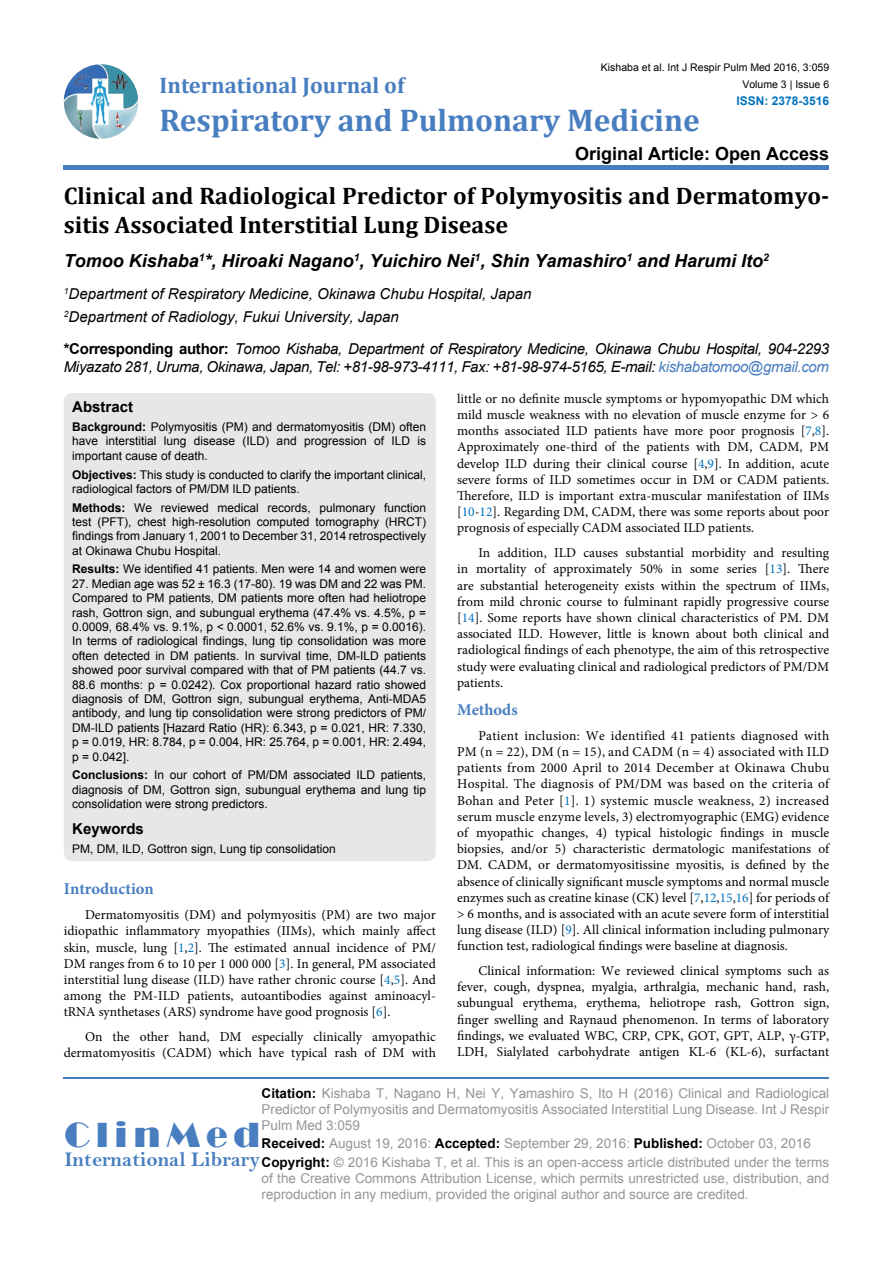
<style>
.page{position:relative;width:893px;height:1263px;background:#fff}
.page>*{position:absolute;margin:0;border:0;box-sizing:border-box;transform-origin:0 0}
.t1{font:36px "Broadway";letter-spacing:.16em;color:#487ec0}
.t2{font:700 31.5px "Cambria";color:#487ec0}
.t3{font:700 24px/28.8px "Cambria";color:#000}
.t4{font:700 22.5px "Cambria";color:#487ec0}
.t5{font:21px "Bell MT Bold";color:#487ec0}
.t6{font:italic 700 18px "Arial";color:#000}
.t7{font:700 18px "Arial";color:#000}
.t8{font:700 16.5px "Minion Pro";color:#487ec0}
.t9{font:italic 15px/18px "Arial";letter-spacing:-.02em;color:#000}
.t10{font:italic 15px/22.2px "Arial";color:#000}
.t11{font:700 15px "Arial";color:#000}
.t12{font:13.5px/16.2px "Minion Pro";color:#000;text-align:justify}
.t13{font:13.5px/16.2px "Arial";color:#939598}
.t14{font:12px/14.4px "Arial";color:#000;text-align:justify}
.t15{font:700 12px "Arial";color:#0072bc}
.t16{font:10.5px "Arial";color:#000}
.s1{font-weight:700;font-style:normal}
.s2{color:#487ec0}
.s3{font-weight:700}
.s4{color:#0072bc}
.s5{font-weight:700;color:#000}
</style>
<div class="page">
<img style="left:64px;top:64px;width:74px;height:75px;border-radius:37px">
<div style="left:64px;top:165px;width:765px;height:5px;background:#487ec0"></div>
<hr style="left:64px;top:1077px;width:765px;height:2px;background:#487ec0">
<div style="left:64px;top:393px;width:372px;height:468px;background:#e6e7e8;border-radius:9px"></div>
<p class="t16" style="left:601px;top:61px;width:230px">Kishaba et al. Int J Respir Pulm Med 2016, 3:059</p>
<p class="t15" style="left:736px;top:92px;width:94px">ISSN: 2378-3516</p>
<h3 class="t4" style="left:160px;top:70px;width:246px">International Journal of</h3>
<h2 class="t2" style="left:160px;top:98px;width:542px">Respiratory and Pulmonary Medicine</h2>
<h3 class="t7" style="left:575px;top:141px;width:256px">Original Article: Open Access</h3>
<p class="t16" style="left:742px;top:77px;width:88px">Volume 3 | Issue 6</p>
<h3 class="t3" style="left:64px;top:181px;width:767px">Clinical and Radiological Predictor of Polymyositis and Dermatomyo&shy;sitis Associated Interstitial Lung Disease</h3>
<h3 class="t6" style="left:64px;top:249px;width:707px">Tomoo Kishaba<sup>1</sup>*, Hiroaki Nagano<sup>1</sup>, Yuichiro Nei<sup>1</sup>, Shin Yamashiro<sup>1</sup> and Harumi Ito<sup>2</sup></h3>
<p class="t10" style="left:64px;top:283px;width:469px"><sup>1</sup>Department of Respiratory Medicine, Okinawa Chubu Hospital, Japan<br><sup>2</sup>Department of Radiology, Fukui University, Japan</p>
<p class="t9" style="left:64px;top:340px;width:767px"><span class="s1">*Corresponding author:</span> Tomoo Kishaba, Department of Respiratory Medicine, Okinawa Chubu Hospital, 904-2293<br>Miyazato 281, Uruma, Okinawa, Japan, Tel: +81-98-973-4111, Fax: +81-98-974-5165, E-mail: <span class="s2">kishabatomoo@gmail.com</span></p>
<p class="t11" style="left:72px;top:397px;width:62px">Abstract</p>
<p class="t14" style="left:72px;top:420px;width:355px"><span class="s3">Background:</span> Polymyositis (PM) and dermatomyositis (DM) often have interstitial lung disease (ILD) and progression of ILD is important cause of death.</p>
<p class="t14" style="left:72px;top:467px;width:356px"><span class="s3">Objectives:</span> This study is conducted to clarify the important clinical, radiological factors of PM/DM ILD patients.</p>
<p class="t14" style="left:72px;top:500px;width:355px"><span class="s3">Methods:</span> We reviewed medical records, pulmonary function test (PFT), chest high-resolution computed tomography (HRCT) findings from January 1, 2001 to December 31, 2014 retrospectively at Okinawa Chubu Hospital.</p>
<p class="t14" style="left:72px;top:562px;width:355px"><span class="s3">Results:</span> We identified 41 patients. Men were 14 and women were</p>
<p class="t14" style="left:72px;top:576px;width:356px">27. Median age was 52 ± 16.3 (17-80). 19 was DM and 22 was PM.<br>Compared to PM patients, DM patients more often had heliotrope rash, Gottron sign, and subungual erythema (47.4% vs. 4.5%, p = 0.0009, 68.4% vs. 9.1%, p &lt; 0.0001, 52.6% vs. 9.1%, p = 0.0016).<br>In terms of radiological findings, lung tip consolidation was more often detected in DM patients. In survival time, DM-ILD patients showed poor survival compared with that of PM patients (44.7 vs.<br>88.6 months: p = 0.0242). Cox proportional hazard ratio showed diagnosis of DM, Gottron sign, subungual erythema, Anti-MDA5 antibody, and lung tip consolidation were strong predictors of PM/ DM-ILD patients [Hazard Ratio (HR): 6.343, p = 0.021, HR: 7.330, p = 0.019, HR: 8.784, p = 0.004, HR: 25.764, p = 0.001, HR: 2.494, p = 0.042].</p>
<p class="t14" style="left:72px;top:768px;width:355px"><span class="s3">Conclusions:</span> In our cohort of PM/DM associated ILD patients, diagnosis of DM, Gottron sign, subungual erythema and lung tip consolidation were strong predictors.</p>
<p class="t11" style="left:72px;top:818px;width:73px">Keywords</p>
<p class="t14" style="left:72px;top:841px;width:265px">PM, DM, ILD, Gottron sign, Lung tip consolidation</p>
<p class="t12" style="left:457px;top:390px;width:374px">little or no definite muscle symptoms or hypomyopathic DM which mild muscle weakness with no elevation of muscle enzyme for &gt; 6 months associated ILD patients have more poor prognosis [<span class="s4">7</span>,<span class="s4">8</span>].<br>Approximately one-third of the patients with DM, CADM, PM develop ILD during their clinical course [<span class="s4">4</span>,<span class="s4">9</span>]. In addition, acute severe forms of ILD sometimes occur in DM or CADM patients.<br>Therefore, ILD is important extra-muscular manifestation of IIMs [<span class="s4">10</span>-<span class="s4">12</span>]. Regarding DM, CADM, there was some reports about poor prognosis of especially CADM associated ILD patients.</p>
<p class="t12" style="left:457px;top:545px;width:374px;text-indent:21px">In addition, ILD causes substantial morbidity and resulting in mortality of approximately 50% in some series [<span class="s4">13</span>]. There are substantial heterogeneity exists within the spectrum of IIMs, from mild chronic course to fulminant rapidly progressive course [<span class="s4">14</span>]. Some reports have shown clinical characteristics of PM. DM associated ILD. However, little is known about both clinical and radiological findings of each phenotype, the aim of this retrospective study were evaluating clinical and radiological predictors of PM/DM patients.</p>
<p class="t8" style="left:457px;top:698px;width:62px">Methods</p>
<p class="t12" style="left:457px;top:727px;width:374px;text-indent:21px">Patient inclusion: We identified 41 patients diagnosed with PM (n = 22), DM (n = 15), and CADM (n = 4) associated with ILD patients from 2000 April to 2014 December at Okinawa Chubu Hospital. The diagnosis of PM/DM was based on the criteria of Bohan and Peter [<span class="s4">1</span>]. 1) systemic muscle weakness, 2) increased serum muscle enzyme levels, 3) electromyographic (EMG) evidence of myopathic changes, 4) typical histologic findings in muscle biopsies, and/or 5) characteristic dermatologic manifestations of DM. CADM, or dermatomyositissine myositis, is defined by the absence of clinically significant muscle symptoms and normal muscle enzymes such as creatine kinase (CK) level [<span class="s4">7</span>,<span class="s4">12</span>,<span class="s4">15</span>,<span class="s4">16</span>] for periods of &gt; 6 months, and is associated with an acute severe form of interstitial lung disease (ILD) [<span class="s4">9</span>]. All clinical information including pulmonary function test, radiological findings were baseline at diagnosis.</p>
<p class="t12" style="left:457px;top:963px;width:374px;text-indent:21px">Clinical information: We reviewed clinical symptoms such as fever, cough, dyspnea, myalgia, arthralgia, mechanic hand, rash, subungual erythema, erythema, heliotrope rash, Gottron sign, finger swelling and Raynaud phenomenon. In terms of laboratory findings, we evaluated WBC, CRP, CPK, GOT, GPT, ALP, γ-GTP, LDH, Sialylated carbohydrate antigen KL-6 (KL-6), surfactant</p>
<p class="t8" style="left:64px;top:877px;width:92px">Introduction</p>
<p class="t12" style="left:64px;top:907px;width:374px;text-indent:21px">Dermatomyositis (DM) and polymyositis (PM) are two major idiopathic inflammatory myopathies (IIMs), which mainly affect skin, muscle, lung [<span class="s4">1</span>,<span class="s4">2</span>]. The estimated annual incidence of PM/ DM ranges from 6 to 10 per 1 000 000 [<span class="s4">3</span>]. In general, PM associated interstitial lung disease (ILD) have rather chronic course [<span class="s4">4</span>,<span class="s4">5</span>]. And among the PM-ILD patients, autoantibodies against aminoacyl&shy;tRNA synthetases (ARS) syndrome have good prognosis [<span class="s4">6</span>].</p>
<p class="t12" style="left:64px;top:1029px;width:374px;text-align:right">On the other hand, DM especially clinically amyopathic dermatomyositis (CADM) which have typical rash of DM with</p>
<p class="t13" style="left:262px;top:1085px;width:569px;text-align:justify"><span class="s5">Citation:</span> Kishaba T, Nagano H, Nei Y, Yamashiro S, Ito H (2016) Clinical and Radiological Predictor of Polymyositis and Dermatomyositis Associated Interstitial Lung Disease. Int J Respir Pulm Med 3:059</p>
<p class="t13" style="left:262px;top:1134px;width:569px;line-height:18.3px"><span class="s5">Received:</span> August 19, 2016: <span class="s5">Accepted:</span> September 29, 2016: <span class="s5">Published:</span> October 03, 2016<br><span class="s5">Copyright:</span> © 2016 Kishaba T, et al. This is an open-access article distributed under the terms</p>
<p class="t13" style="left:262px;top:1170px;width:569px">of the Creative Commons Attribution License, which permits unrestricted use, distribution, and reproduction in any medium, provided the original author and source are credited.</p>
<h1 class="t1" style="left:64px;top:1113px;width:197px">ClinMed</h1>
<h3 class="t5" style="left:64px;top:1147px;width:197px">International Library</h3>
</div>
